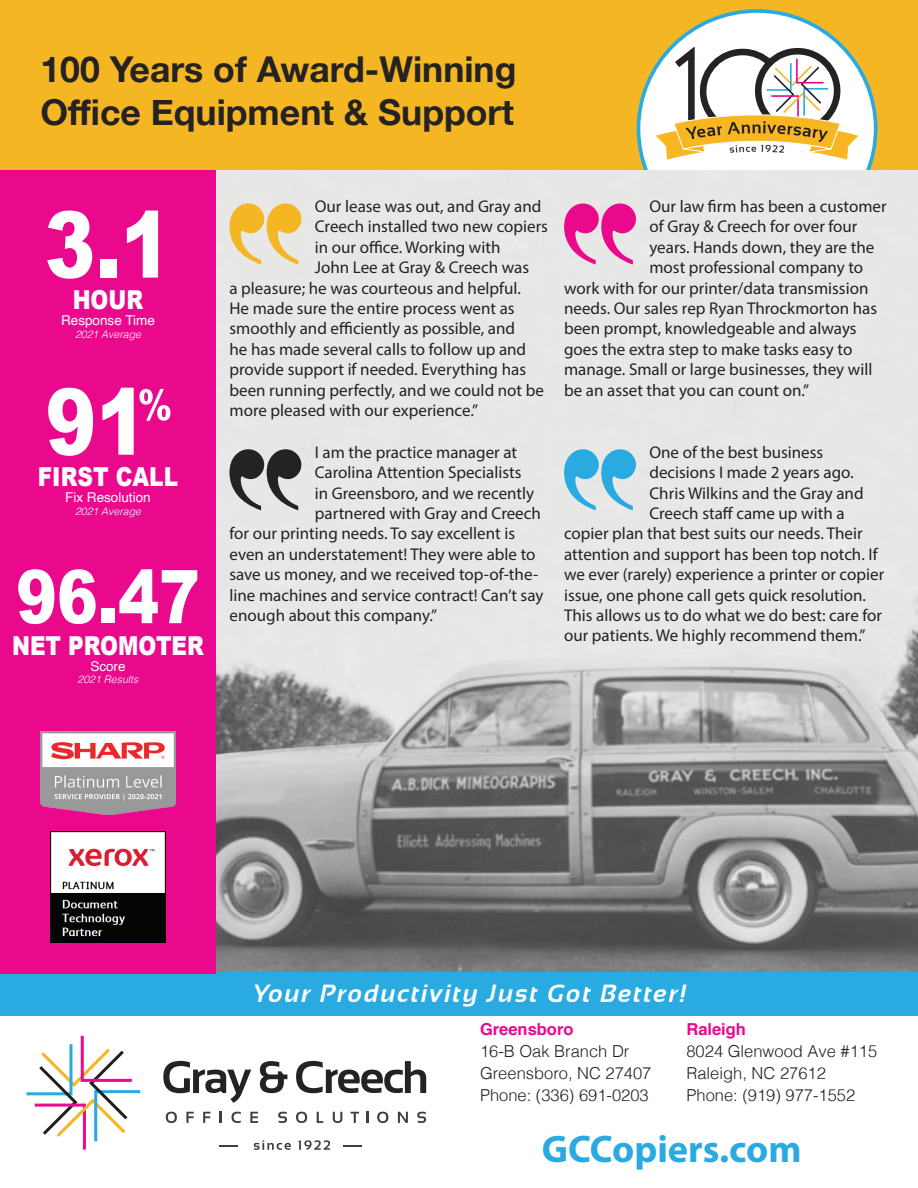
<style>
.page{position:relative;width:918px;height:1188px;background:#fff}
.page>*{position:absolute;margin:0;border:0;box-sizing:border-box;transform-origin:0 0}
.t1{font:900 92.1px "Arial";color:#fff;scale:.83 1}
.t2{font:900 74.1px "Arial";color:#fff;scale:.83 1}
.t3{font:700 38.55px "Myriad Pro";color:#29abe2}
.t4{font:700 35.55px/42.8px "Helvetica Neue";color:#242222}
.t5{font:900 26.1px "Arial";color:#fff;scale:.83 1}
.t6{font:italic 700 24.9px "Sansation";letter-spacing:.08em;color:#fff}
.t7{font:16.95px "Myriad Pro";color:#242222}
.t8{font:300 16.5px/21.8px "Helvetica";color:#242222}
.t9{font:700 16.5px "Helvetica";color:#ea098d}
.t10{font:13.5px "Helvetica";color:#fff}
.t11{font:italic 300 10.5px "Helvetica";color:#fff}
</style>
<div class="page">
<div style="left:0;top:0;width:918px;height:171px;background:#f5b624"></div>
<div style="left:639px;top:11px;width:237px;height:235px;background:#fff;border-radius:50%"></div>
<svg style="left:654px;top:46px;width:206px;height:114px"></svg>
<img style="left:216px;top:171px;width:702px;height:801px">
<svg style="left:564px;top:449px;width:72px;height:61px;background:#87c8e4"></svg>
<svg style="left:564px;top:203px;width:72px;height:62px;background:#e878b9"></svg>
<svg style="left:230px;top:449px;width:71px;height:61px;background:#838281"></svg>
<svg style="left:230px;top:203px;width:71px;height:62px;background:#eece84"></svg>
<div style="left:0;top:972px;width:918px;height:43px;background:#29abe2"></div>
<svg style="left:254px;top:1140px;width:37px;height:10px"></svg>
<svg style="left:298px;top:1140px;width:32px;height:10px"></svg>
<svg style="left:26px;top:1036px;width:114px;height:114px"></svg>
<svg style="left:163px;top:1061px;width:88px;height:42px"></svg>
<svg style="left:260px;top:1061px;width:27px;height:32px"></svg>
<svg style="left:296px;top:1061px;width:130px;height:32px"></svg>
<svg style="left:166px;top:1112px;width:11px;height:11px"></svg>
<svg style="left:186px;top:1112px;width:8px;height:11px"></svg>
<svg style="left:203px;top:1112px;width:8px;height:11px"></svg>
<svg style="left:220px;top:1112px;width:2px;height:11px"></svg>
<svg style="left:232px;top:1112px;width:9px;height:11px"></svg>
<svg style="left:250px;top:1112px;width:8px;height:11px"></svg>
<svg style="left:278px;top:1112px;width:9px;height:11px"></svg>
<svg style="left:296px;top:1112px;width:11px;height:11px"></svg>
<svg style="left:317px;top:1112px;width:6px;height:11px"></svg>
<svg style="left:333px;top:1112px;width:9px;height:11px"></svg>
<svg style="left:351px;top:1112px;width:8px;height:11px"></svg>
<svg style="left:367px;top:1112px;width:2px;height:11px"></svg>
<svg style="left:377px;top:1112px;width:11px;height:11px"></svg>
<svg style="left:398px;top:1112px;width:10px;height:11px"></svg>
<svg style="left:417px;top:1112px;width:9px;height:11px"></svg>
<svg style="left:219px;top:1145px;width:19px;height:1px"></svg>
<svg style="left:343px;top:1145px;width:18px;height:1px"></svg>
<div style="left:0;top:171px;width:216px;height:803px;background:#ea098d"></div>
<svg style="left:139px;top:389px;width:31px;height:32px"></svg>
<img style="left:41px;top:731px;width:134px;height:83px">
<img style="left:51px;top:832px;width:114px;height:110px">
<h3 class="t4" style="left:40px;top:49px;width:477px">100 Years of Award-Winning<br>Office Equipment &amp; Support</h3>
<h1 class="t1" style="left:45px;top:178px;width:154px">3.1</h1>
<h3 class="t5" style="left:73px;top:281px;width:87px">HOUR</h3>
<p class="t10" style="left:61px;top:310px;width:95px">Response Time</p>
<p class="t11" style="left:75px;top:325px;width:67px">2021 Average</p>
<h1 class="t1" style="left:46px;top:355px;width:124px">91</h1>
<h3 class="t5" style="left:38px;top:458px;width:170px">FIRST CALL</h3>
<p class="t10" style="left:65px;top:487px;width:87px">Fix Resolution</p>
<p class="t11" style="left:75px;top:502px;width:67px">2021 Average</p>
<h2 class="t2" style="left:16px;top:543px;width:223px">96.47</h2>
<h3 class="t5" style="left:12px;top:626px;width:233px">NET PROMOTER</h3>
<p class="t10" style="left:90px;top:656px;width:37px">Score</p>
<p class="t11" style="left:78px;top:671px;width:62px">2021 Results</p>
<p class="t7" style="left:315px;top:196px;width:228px">Our lease was out, and Gray and</p>
<p class="t7" style="left:315px;top:216px;width:235px">Creech installed two new copiers</p>
<p class="t7" style="left:315px;top:237px;width:187px">in our office. Working with</p>
<p class="t7" style="left:315px;top:257px;width:216px">John Lee at Gray &amp; Creech was</p>
<p class="t7" style="left:229px;top:277px;width:293px">a pleasure; he was courteous and helpful.</p>
<p class="t7" style="left:229px;top:298px;width:287px">He made sure the entire process went as</p>
<p class="t7" style="left:229px;top:318px;width:287px">smoothly and efficiently as possible, and</p>
<p class="t7" style="left:229px;top:339px;width:298px">he has made several calls to follow up and</p>
<p class="t7" style="left:229px;top:359px;width:298px">provide support if needed. Everything has</p>
<p class="t7" style="left:229px;top:380px;width:316px">been running perfectly, and we could not be</p>
<p class="t7" style="left:229px;top:400px;width:250px">more pleased with our experience.”</p>
<p class="t7" style="left:315px;top:442px;width:204px">I am the practice manager at</p>
<p class="t7" style="left:315px;top:462px;width:208px">Carolina Attention Specialists</p>
<p class="t7" style="left:315px;top:482px;width:221px">in Greensboro, and we recently</p>
<p class="t7" style="left:315px;top:503px;width:228px">partnered with Gray and Creech</p>
<p class="t7" style="left:229px;top:523px;width:287px">for our printing needs. To say excellent is</p>
<p class="t7" style="left:229px;top:544px;width:308px">even an understatement! They were able to</p>
<p class="t7" style="left:229px;top:564px;width:310px">save us money, and we received top-of-the-</p>
<p class="t7" style="left:229px;top:585px;width:315px">line machines and service contract! Can’t say</p>
<p class="t7" style="left:229px;top:605px;width:209px">enough about this company.”</p>
<p class="t7" style="left:649px;top:196px;width:239px">Our law firm has been a customer</p>
<p class="t7" style="left:649px;top:216px;width:210px">of Gray &amp; Creech for over four</p>
<p class="t7" style="left:649px;top:237px;width:226px">years. Hands down, they are the</p>
<p class="t7" style="left:649px;top:257px;width:215px">most professional company to</p>
<p class="t7" style="left:564px;top:277px;width:306px">work with for our printer/data transmission</p>
<p class="t7" style="left:564px;top:298px;width:315px">needs. Our sales rep Ryan Throckmorton has</p>
<p class="t7" style="left:564px;top:318px;width:294px">been prompt, knowledgeable and always</p>
<p class="t7" style="left:564px;top:339px;width:290px">goes the extra step to make tasks easy to</p>
<p class="t7" style="left:564px;top:359px;width:310px">manage. Small or large businesses, they will</p>
<p class="t7" style="left:564px;top:380px;width:247px">be an asset that you can count on.”</p>
<p class="t7" style="left:649px;top:442px;width:175px">One of the best business</p>
<p class="t7" style="left:649px;top:462px;width:206px">decisions I made 2 years ago.</p>
<p class="t7" style="left:649px;top:482px;width:216px">Chris Wilkins and the Gray and</p>
<p class="t7" style="left:649px;top:503px;width:197px">Creech staff came up with a</p>
<p class="t7" style="left:564px;top:523px;width:300px">copier plan that best suits our needs. Their</p>
<p class="t7" style="left:564px;top:544px;width:315px">attention and support has been top notch. If</p>
<p class="t7" style="left:564px;top:564px;width:322px">we ever (rarely) experience a printer or copier</p>
<p class="t7" style="left:564px;top:585px;width:304px">issue, one phone call gets quick resolution.</p>
<p class="t7" style="left:564px;top:605px;width:320px">This allows us to do what we do best: care for</p>
<p class="t7" style="left:564px;top:625px;width:303px">our patients. We highly recommend them.”</p>
<h3 class="t6" style="left:253px;top:979px;width:436px">Your Productivity Just Got Better!</h3>
<p class="t9" style="left:480px;top:1016px;width:95px">Greensboro</p>
<p class="t8" style="left:480px;top:1039px;width:173px">16-B Oak Branch Dr<br>Greensboro, NC 27407<br>Phone: (336) 691-0203</p>
<p class="t9" style="left:686px;top:1016px;width:61px">Raleigh</p>
<p class="t8" style="left:686px;top:1039px;width:192px">8024 Glenwood Ave #115<br>Raleigh, NC 27612<br>Phone: (919) 977-1552</p>
<h3 class="t3" style="left:542px;top:1124px;width:261px">GCCopiers.com</h3>
</div>
